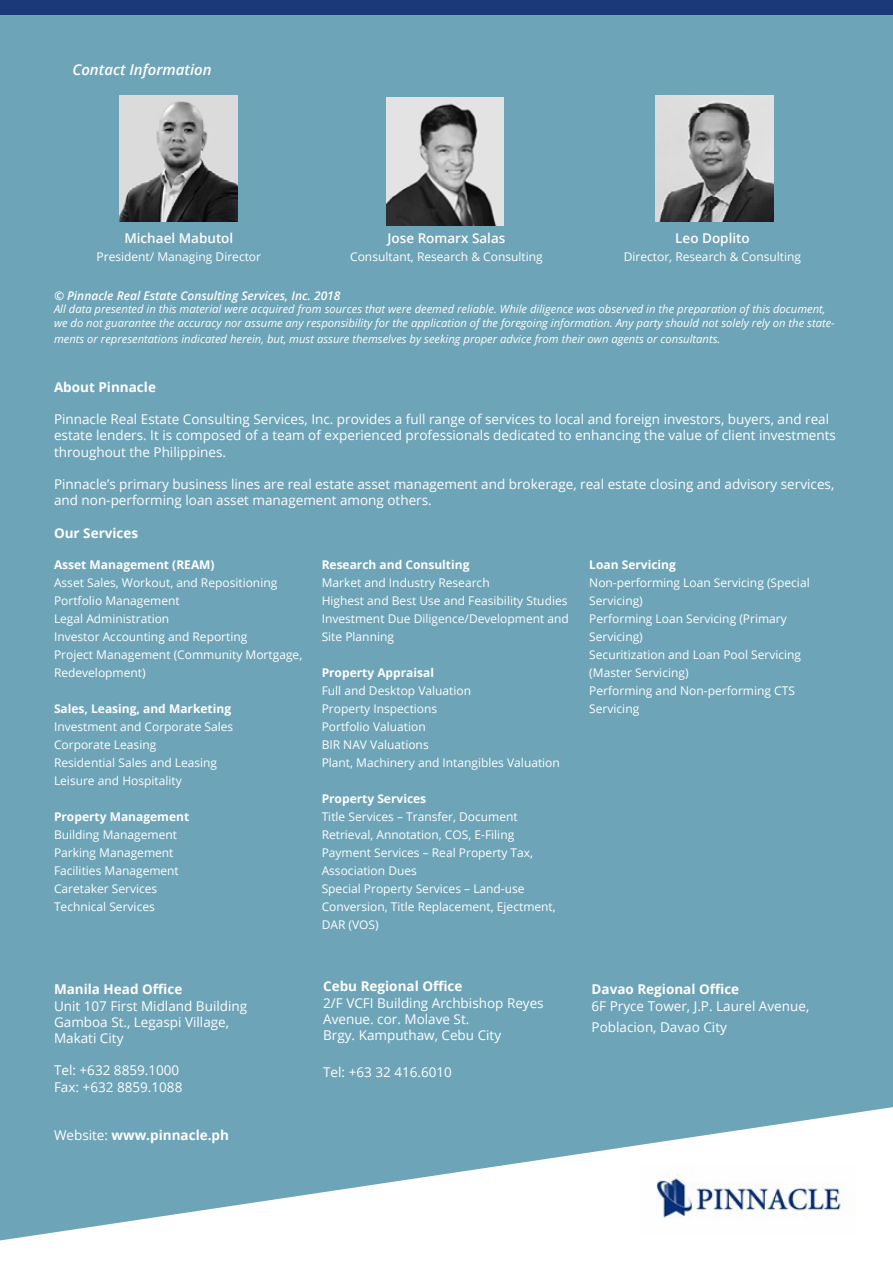
<style>
.page{position:relative;width:893px;height:1263px;background:#fff}
.page>*{position:absolute;margin:0;border:0;box-sizing:border-box;transform-origin:0 0}
.t1{font:italic 600 15px "Open Sans";color:#fff}
.t2{font:13.5px/16.2px "Open Sans";color:#fff}
.t3{font:700 13.5px "Open Sans";color:#fff}
.t4{font:600 13.5px "Open Sans";color:#fff}
.t5{font:12px/18px "Open Sans";color:#fff}
.t6{font:700 12px "Open Sans";color:#fff}
.t7{font:italic 600 12px "Open Sans";color:#fff}
.t8{font:italic 11.25px/13.5px "Open Sans";color:#fff}
.s1{font-weight:400}
</style>
<div class="page">
<div style="left:0;top:15px;width:893px;height:1225px;background:#6da4b7"></div>
<img style="left:655px;top:95px;width:118px;height:127px">
<img style="left:120px;top:95px;width:118px;height:127px">
<img style="left:639px;top:1164px;width:217px;height:70px">
<div style="left:0;top:0;width:893px;height:15px;background:#1b3878"></div>
<img style="left:386px;top:97px;width:118px;height:128px">
<p class="t1" style="left:72px;top:59px;width:141px">Contact Information</p>
<p class="t4" style="left:124px;top:229px;width:110px">Michael Mabutol</p>
<p class="t5" style="left:97px;top:248px;width:166px">President/ Managing Director</p>
<p class="t4" style="left:387px;top:229px;width:119px">Jose Romarx Salas</p>
<p class="t5" style="left:350px;top:248px;width:194px">Consultant, Research &amp; Consulting</p>
<p class="t4" style="left:675px;top:229px;width:76px">Leo Doplito</p>
<p class="t5" style="left:624px;top:248px;width:179px">Director, Research &amp; Consulting</p>
<p class="t7" style="left:54px;top:287px;width:288px">© Pinnacle Real Estate Consulting Services, Inc. 2018</p>
<p class="t8" style="left:54px;top:302px;width:782px">All data presented in this material were acquired from sources that were deemed reliable. While diligence was observed in the preparation of this document, we do not guarantee the accuracy nor assume any responsibility for the application of the foregoing information. Any party should not solely rely on the state-</p>
<p class="t8" style="left:54px;top:332px;width:668px">ments or representations indicated herein, but, must assure themselves by seeking proper advice from their own agents or consultants.</p>
<p class="t3" style="left:54px;top:377px;width:103px">About Pinnacle</p>
<p class="t2" style="left:54px;top:411px;width:783px">Pinnacle Real Estate Consulting Services, Inc. provides a full range of services to local and foreign investors, buyers, and real estate lenders. It is composed of a team of experienced professionals dedicated to enhancing the value of client investments throughout the Philippines.</p>
<p class="t2" style="left:54px;top:476px;width:782px">Pinnacle’s primary business lines are real estate asset management and brokerage, real estate closing and advisory services, and non-performing loan asset management among others.</p>
<p class="t3" style="left:54px;top:523px;width:86px">Our Services</p>
<p class="t6" style="left:322px;top:556px;width:149px">Research and Consulting</p>
<p class="t5" style="left:322px;top:573px;width:249px">Market and Industry Research<br>Highest and Best Use and Feasibility Studies Investment Due Diligence/Development and Site Planning</p>
<p class="t6" style="left:322px;top:664px;width:114px">Property Appraisal</p>
<p class="t5" style="left:322px;top:681px;width:240px">Full and Desktop Valuation<br>Property Inspections<br>Portfolio Valuation<br>BIR NAV Valuations<br>Plant, Machinery and Intangibles Valuation</p>
<p class="t6" style="left:322px;top:790px;width:106px">Property Services</p>
<p class="t5" style="left:322px;top:807px;width:236px">Title Services – Transfer, Document<br>Retrieval, Annotation, COS, E-Filing<br>Payment Services – Real Property Tax,<br>Association Dues<br>Special Property Services – Land-use<br>Conversion, Title Replacement, Ejectment,<br>DAR (VOS)</p>
<p class="t6" style="left:589px;top:556px;width:88px">Loan Servicing</p>
<p class="t5" style="left:589px;top:573px;width:222px">Non-performing Loan Servicing (Special<br>Servicing)<br>Performing Loan Servicing (Primary<br>Servicing)<br>Securitization and Loan Pool Servicing (Master Servicing)<br>Performing and Non-performing CTS<br>Servicing</p>
<p class="t6" style="left:54px;top:556px;width:131px">Asset Management (REA</p>
<p class="t6" style="left:199px;top:556px;width:17px">M)</p>
<p class="t5" style="left:54px;top:573px;width:250px">Asset Sales, Workout, and Repositioning<br>Portfolio Management<br>Legal Administration<br>Investor Accounting and Reporting<br>Project Management (Community Mortgage,<br>Redevelopment)</p>
<p class="t6" style="left:54px;top:700px;width:179px">Sales, Leasing, and Marketing</p>
<p class="t5" style="left:54px;top:717px;width:181px">Investment and Corporate Sales<br>Corporate Leasing<br>Residential Sales and Leasing<br>Leisure and Hospitality</p>
<p class="t6" style="left:54px;top:808px;width:137px">Property Management</p>
<p class="t5" style="left:54px;top:825px;width:126px">Building Management<br>Parking Management<br>Facilities Management<br>Caretaker Services<br>Technical Services</p>
<p class="t3" style="left:54px;top:980px;width:130px">Manila Head Office</p>
<p class="t2" style="left:54px;top:997px;width:195px">Unit 107 First Midland Building<br>Gamboa St., Legaspi Village,<br>Makati City</p>
<p class="t2" style="left:54px;top:1062px;width:130px">Tel: +632 8859.1000<br>Fax: +632 8859.1088</p>
<p class="t3" style="left:54px;top:1126px;width:177px"><span class="s1">Website:</span> www.pinnacle.ph</p>
<p class="t3" style="left:323px;top:977px;width:141px">Cebu Regional Office</p>
<p class="t2" style="left:323px;top:994px;width:222px">2/F VCFI Building Archbishop Reyes<br>Avenue. cor. Molave St.<br>Brgy. Kamputhaw, Cebu City</p>
<p class="t2" style="left:323px;top:1064px;width:130px">Tel: +63 32 416.6010</p>
<p class="t3" style="left:592px;top:980px;width:149px">Davao Regional Office</p>
<p class="t2" style="left:592px;top:995px;width:219px;line-height:21px">6F Pryce Tower, J.P. Laurel Avenue,<br>Poblacion, Davao City</p>
</div>
